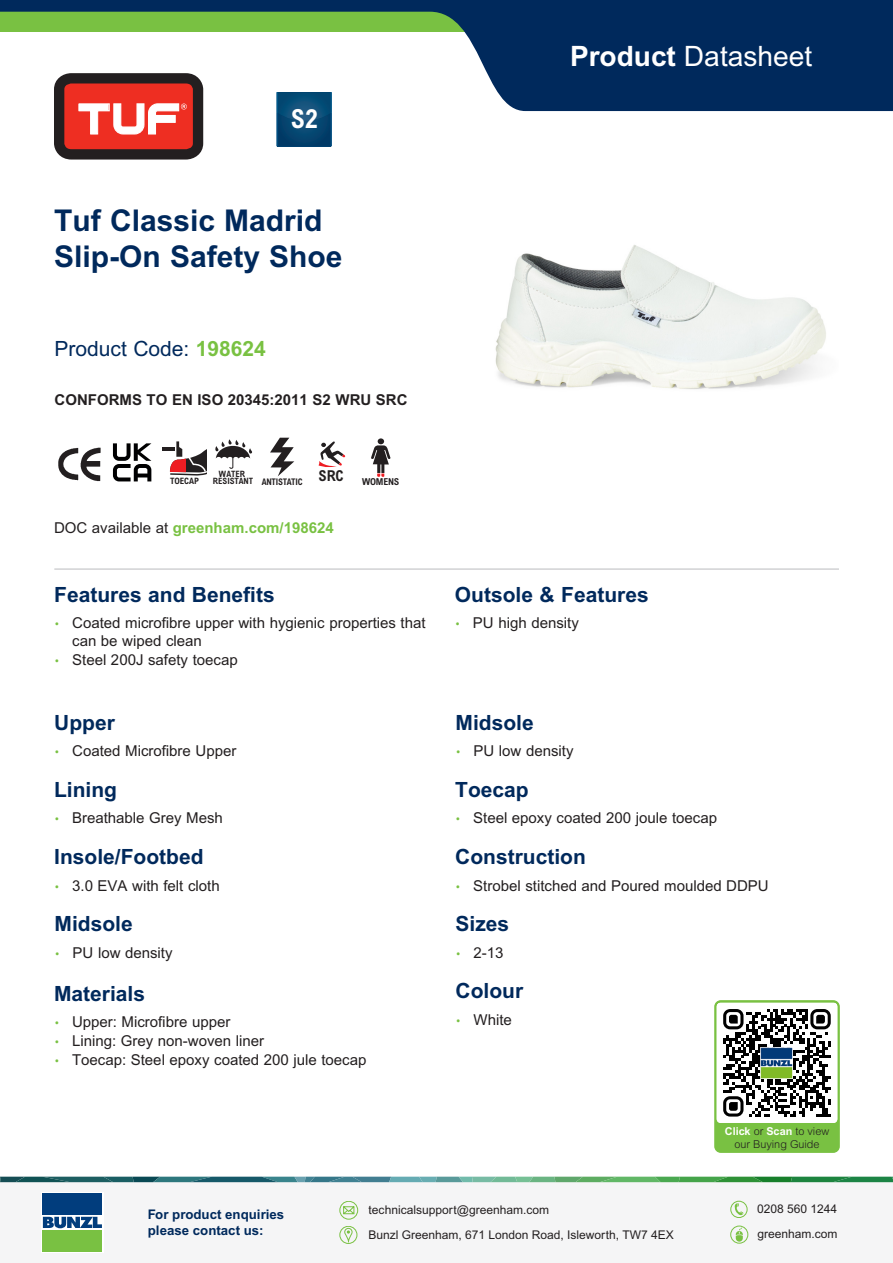
<style>
.page{position:relative;width:893px;height:1263px;background:#fff}
.page>*{position:absolute;margin:0;border:0;box-sizing:border-box;transform-origin:0 0}
.Product_Name{font:700 30px/36px "Arial MT Pro";color:#00295c}
.t1{font:28.05px "Arial MT Pro";color:#fff}
.t2{font:700 condensed 26.25px "Arial MT Pro";color:#fff}
.Product_Name-2{font:700 21px "Arial MT Pro";color:#00295c}
.Bullet_Points{font:700 21px "Arial MT Pro";color:#00295c}
.Product_Name-3{font:21px "Arial MT Pro";color:#00295c}
.t3{font:15px/18px "Arial MT Pro";color:#231f20}
.Product_Name-4{font:700 15px "Arial MT Pro";color:#231f20}
.Paragraph_Style_1{font:700 15px "Arial MT Pro";color:#79c142}
.t4{font:700 condensed 15px "Arial MT Pro";color:#231f20}
.t5{font:700 13.35px/15.9px "Arial MT Pro";color:#00295c}
.t6{font:12px/24.8px "Arial MT Pro";color:#231f20}
.t7{font:300 10.8px/13px "Arial MT Pro";color:#231f20;text-align:center}
.t8{font:700 condensed 9.6px "Arial MT Pro";letter-spacing:-.025em;color:#231f20}
.t9{font:700 condensed 9.15px "Arial MT Pro";letter-spacing:-.025em;color:#231f20}
.t10{font:700 condensed 8.7px/7.2px "Arial MT Pro";color:#231f20;text-align:center}
.s1{font-weight:700}
.s2{font-weight:700;color:#79c142}
.s3{font-weight:400;color:#231f20}
.s4{font-weight:300;font-size:12px;color:#79c142}
.s5{font-weight:700;color:#fff}
</style>
<div class="page">
<svg style="left:0;top:0;width:893px;height:111px;fill:#00295c"></svg>
<hr style="left:54px;top:568px;width:785px;height:2px;background:#d1d2d4">
<div style="left:0;top:1182px;width:893px;height:80px;background:#f5f5f6"></div>
<div style="left:340px;top:1226px;width:17px;height:18px;border:1px solid #79c142;border-radius:50%"></div>
<svg style="left:344px;top:1228px;width:9px;height:16px"></svg>
<div style="left:730px;top:1201px;width:17px;height:17px;border:1px solid #79c142;border-radius:50%"></div>
<svg style="left:734px;top:1203px;width:10px;height:12px"></svg>
<svg style="left:42px;top:1193px;width:60px;height:59px"></svg>
<div style="left:43px;top:1193px;width:59px;height:21px;background:#013d7d"></div>
<div style="left:43px;top:1230px;width:59px;height:21px;background:#79c142"></div>
<svg style="left:43px;top:1217px;width:59px;height:11px"></svg>
<svg style="left:0;top:1177px;width:893px;height:5px"></svg>
<div style="left:340px;top:1201px;width:18px;height:18px;border:1px solid #79c142;border-radius:50%"></div>
<svg style="left:343px;top:1206px;width:11px;height:8px"></svg>
<div style="left:730px;top:1226px;width:18px;height:17px;border:1px solid #79c142;border-radius:50%"></div>
<svg style="left:736px;top:1227px;width:7px;height:14px"></svg>
<svg style="left:54px;top:73px;width:149px;height:87px"></svg>
<div style="left:714px;top:1000px;width:126px;height:153px;border:3px solid #79c142;border-radius:5px"></div>
<svg style="left:716px;top:1003px;width:122px;height:148px"></svg>
<img style="left:761px;top:1047px;width:32px;height:31px">
<img style="left:58px;top:447px;width:43px;height:35px">
<svg style="left:113px;top:443px;width:38px;height:38px"></svg>
<hr style="left:162px;top:447px;width:13px;height:4px;background:#231f20">
<svg style="left:169px;top:441px;width:38px;height:34px"></svg>
<svg style="left:215px;top:439px;width:37px;height:30px"></svg>
<svg style="left:270px;top:438px;width:24px;height:38px"></svg>
<svg style="left:318px;top:441px;width:28px;height:26px"></svg>
<svg style="left:371px;top:438px;width:20px;height:39px"></svg>
<img style="left:495px;top:245px;width:331px;height:144px">
<img style="left:277px;top:113px;width:55px;height:33px">
<img style="left:278px;top:113px;width:52px;height:8px">
<img style="left:277px;top:92px;width:55px;height:21px">
<p class="t2" style="left:291px;top:104px;width:28px">S2</p>
<h2 class="t1" style="left:570px;top:40px;width:244px"><span class="s1">Product</span> Datasheet</h2>
<p class="Product_Name" style="left:54px;top:203px;width:290px">Tuf Classic Madrid<br>Slip-On Safety Shoe</p>
<p class="Product_Name-3" style="left:55px;top:337px;width:213px">Product Code: <span class="s2">198624</span></p>
<p class="Product_Name-4" style="left:55px;top:391px;width:355px">CONFORMS TO EN ISO 20345:2011 S2 WRU SRC</p>
<p class="t10" style="left:170px;top:478px;width:31px">TOECAP</p>
<p class="t10" style="left:213px;top:470px;width:42px">WATER<br>RESISTANT</p>
<p class="t9" style="left:262px;top:476px;width:42px">ANTISTATIC</p>
<p class="t4" style="left:318px;top:467px;width:27px">SRC</p>
<p class="t8" style="left:362px;top:476px;width:39px">WOMENS</p>
<p class="Paragraph_Style_1" style="left:54px;top:519px;width:281px"><span class="s3">DOC available at</span> greenham.com/198624</p>
<p class="Bullet_Points" style="left:54px;top:582px;width:222px">Features and Benefits</p>
<p class="t3" style="left:72px;top:615px;width:355px;text-indent:-18px"><span class="s4">•</span> Coated microfibre upper with hygienic properties that can be wiped clean</p>
<p class="t3" style="left:54px;top:652px;width:185px"><span class="s4">•</span> Steel 200J safety toecap</p>
<p class="Bullet_Points" style="left:54px;top:710px;width:62px">Upper</p>
<p class="t3" style="left:54px;top:743px;width:184px"><span class="s4">•</span> Coated Microfibre Upper</p>
<p class="Product_Name-2" style="left:54px;top:777px;width:64px">Lining</p>
<p class="t3" style="left:54px;top:810px;width:170px"><span class="s4">•</span> Breathable Grey Mesh</p>
<p class="Bullet_Points" style="left:54px;top:844px;width:151px">Insole/Footbed</p>
<p class="t3" style="left:54px;top:877px;width:167px"><span class="s4">•</span> 3.0 EVA with felt cloth</p>
<p class="Product_Name-2" style="left:55px;top:911px;width:80px">Midsole</p>
<p class="t3" style="left:55px;top:944px;width:120px"><span class="s4">•</span> PU low density</p>
<p class="Product_Name-2" style="left:54px;top:981px;width:93px">Materials</p>
<p class="t3" style="left:54px;top:1014px;width:178px"><span class="s4">•</span> Upper: Microfibre upper</p>
<p class="t3" style="left:54px;top:1032px;width:212px"><span class="s4">•</span> Lining: Grey non-woven liner</p>
<p class="t3" style="left:54px;top:1051px;width:314px"><span class="s4">•</span> Toecap: Steel epoxy coated 200 jule toecap</p>
<p class="Product_Name-2" style="left:455px;top:582px;width:195px">Outsole &amp; Features</p>
<p class="t3" style="left:455px;top:615px;width:125px"><span class="s4">•</span> PU high density</p>
<p class="Product_Name-2" style="left:455px;top:710px;width:80px">Midsole</p>
<p class="t3" style="left:455px;top:743px;width:120px"><span class="s4">•</span> PU low density</p>
<p class="Product_Name-2" style="left:455px;top:777px;width:75px">Toecap</p>
<p class="t3" style="left:455px;top:810px;width:263px"><span class="s4">•</span> Steel epoxy coated 200 joule toecap</p>
<p class="Product_Name-2" style="left:455px;top:844px;width:132px">Construction</p>
<p class="t3" style="left:455px;top:877px;width:315px"><span class="s4">•</span> Strobel stitched and Poured moulded DDPU</p>
<p class="Product_Name-2" style="left:456px;top:911px;width:55px">Sizes</p>
<p class="t3" style="left:456px;top:944px;width:50px"><span class="s4">•</span> 2-13</p>
<p class="Product_Name-2" style="left:455px;top:978px;width:69px">Colour</p>
<p class="t3" style="left:455px;top:1011px;width:58px"><span class="s4">•</span> White</p>
<p class="t7" style="left:725px;top:1125px;width:106px"><span class="s5">Click</span> or <span class="s5">Scan</span> to view our Buying Guide</p>
<p class="t5" style="left:148px;top:1207px;width:138px">For product enquiries please contact us:</p>
<p class="t6" style="left:369px;top:1197px;width:182px">technicalsupport@greenham.com</p>
<p class="t6" style="left:757px;top:1197px;width:82px">0208 560 1244 greenham.com</p>
<p class="t6" style="left:369px;top:1223px;width:307px">Bunzl Greenham, 671 London Road, Isleworth, TW7 4EX</p>
</div>
